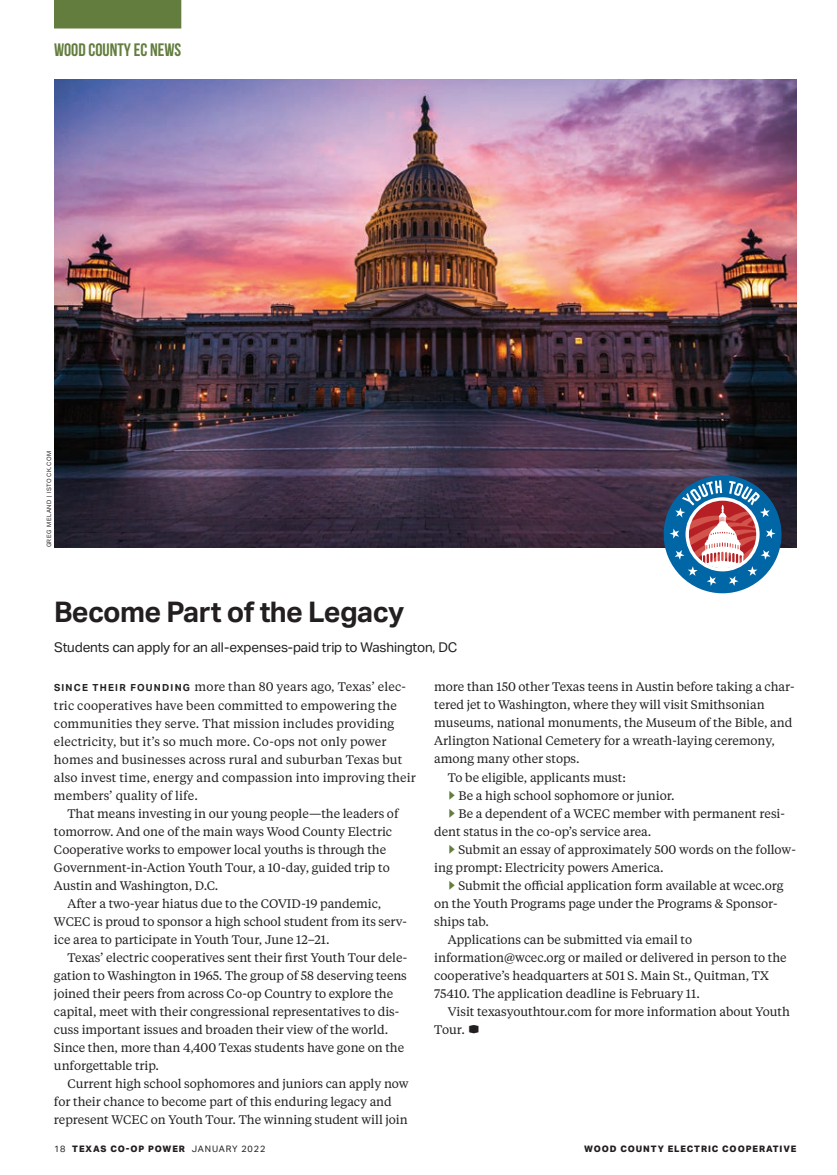
<style>
.page{position:relative;width:837px;height:1175px;background:#fff}
.page>*{position:absolute;margin:0;border:0;box-sizing:border-box;transform-origin:0 0}
.t1{font:700 28.5px "Aktiv Grotesk";letter-spacing:-.02em;color:#231f20}
.t2{font:700 18px "Bebas Neue";color:#627d3d}
.t3{font:13.5px "Aktiv Grotesk";letter-spacing:-.01em;color:#231f20}
.t4{font:12.3px/18px "Tiempos Text";letter-spacing:-.005em;color:#231f20}
.t5{font:800 9px "Aktiv Grotesk";letter-spacing:.1em;color:#231f20}
.t6{font:6px "Aktiv Grotesk";letter-spacing:.1em;color:#231f20}
.s1{font-family:"Aktiv Grotesk";font-weight:700;font-size:9.75px}
.s2{font-family:"TCP Logo Font";font-size:13.8px}
.s3{font-weight:400}
</style>
<div class="page">
<div style="left:54px;top:0;width:127px;height:28px;background:#627d3d"></div>
<img style="left:54px;top:79px;width:742px;height:468px">
<svg style="left:664px;top:475px;width:117px;height:118px"></svg>
<h2 class="t2" style="left:54px;top:39px;width:129px">WOOD COUNTY EC NEWS</h2>
<p class="t6" style="left:46px;top:547px;width:98px;rotate:-90deg">GREG MELAND | ISTOCK.COM</p>
<h1 class="t1" style="left:54px;top:595px;width:352px">Become Part of the Legacy</h1>
<p class="t3" style="left:54px;top:639px;width:405px">Students can apply for an all-expenses-paid trip to Washington, DC</p>
<p class="t4" style="left:54px;top:679px;width:364px"><span class="s1">S I NC E T HE I R FOU N DI NG</span> more than 80 years ago, Texas’ elec&shy;tric cooperatives have been committed to empowering the communities they serve. That mission includes providing electricity, but it’s so much more. Co-ops not only power homes and businesses across rural and suburban Texas but also invest time, energy and compassion into improving their members’ quality of life.</p>
<p class="t4" style="left:54px;top:805px;width:346px;text-indent:14px">That means investing in our young people—the leaders of tomorrow. And one of the main ways Wood County Electric Cooperative works to empower local youths is through the Government-in-Action Youth Tour, a 10-day, guided trip to Austin and Washington, D.C.</p>
<p class="t4" style="left:54px;top:895px;width:355px;text-indent:14px">After a two-year hiatus due to the COVID-19 pandemic,<br>WCEC is proud to sponsor a high school student from its serv&shy;ice area to participate in Youth Tour, June 12–21.</p>
<p class="t4" style="left:54px;top:949px;width:355px;text-indent:14px">Texas’ electric cooperatives sent their first Youth Tour dele&shy;gation to Washington in 1965. The group of 58 deserving teens joined their peers from across Co-op Country to explore the capital, meet with their congressional representatives to dis&shy;cuss important issues and broaden their view of the world.<br>Since then, more than 4,400 Texas students have gone on the unforgettable trip.</p>
<p class="t4" style="left:54px;top:1075px;width:356px;text-indent:14px">Current high school sophomores and juniors can apply now for their chance to become part of this enduring legacy and represent WCEC on Youth Tour. The winning student will join</p>
<p class="t4" style="left:434px;top:679px;width:362px">more than 150 other Texas teens in Austin before taking a char-</p>
<p class="t4" style="left:434px;top:697px;width:332px">tered jet to Washington, where they will visit Smithsonian</p>
<p class="t4" style="left:434px;top:715px;width:360px">museums, national monuments, the Museum of the Bible, and</p>
<p class="t4" style="left:434px;top:733px;width:342px">Arlington National Cemetery for a wreath-laying ceremony,</p>
<p class="t4" style="left:434px;top:751px;width:147px">among many other stops.</p>
<p class="t4" style="left:448px;top:769px;width:180px">To be eligible, applicants must:</p>
<p class="t4" style="left:458px;top:787px;width:218px">Be a high school sophomore or junior.</p>
<p class="t4" style="left:458px;top:805px;width:328px">Be a dependent of a WCEC member with permanent resi-</p>
<p class="t4" style="left:434px;top:823px;width:219px">dent status in the co-op’s service area.</p>
<p class="t4" style="left:458px;top:841px;width:339px">Submit an essay of approximately 500 words on the follow-</p>
<p class="t4" style="left:434px;top:859px;width:231px">ing prompt: Electricity powers America.</p>
<p class="t4" style="left:458px;top:877px;width:327px">Submit the official application form available at wcec.org</p>
<p class="t4" style="left:434px;top:895px;width:345px">on the Youth Programs page under the Programs &amp; Sponsor-</p>
<p class="t4" style="left:434px;top:913px;width:56px">ships tab.</p>
<p class="t4" style="left:448px;top:931px;width:246px">Applications can be submitted via email to</p>
<p class="t4" style="left:434px;top:949px;width:354px">information@wcec.org or mailed or delivered in person to the</p>
<p class="t4" style="left:434px;top:967px;width:336px">cooperative’s headquarters at 501 S. Main St., Quitman, TX</p>
<p class="t4" style="left:434px;top:985px;width:267px">75410. The application deadline is February 11.</p>
<p class="t4" style="left:448px;top:1003px;width:344px">Visit texasyouthtour.com for more information about Youth</p>
<p class="t4" style="left:434px;top:1021px;width:48px">Tour. <span class="s2">D</span></p>
<p class="t5" style="left:54px;top:1143px;width:213px"><span class="s3">18</span> TEXAS CO-OP POWER <span class="s3">JANUARY 2022</span></p>
<p class="t5" style="left:584px;top:1143px;width:214px">WOOD COUNTY ELECTRIC COOPERATIVE</p>
</div>
